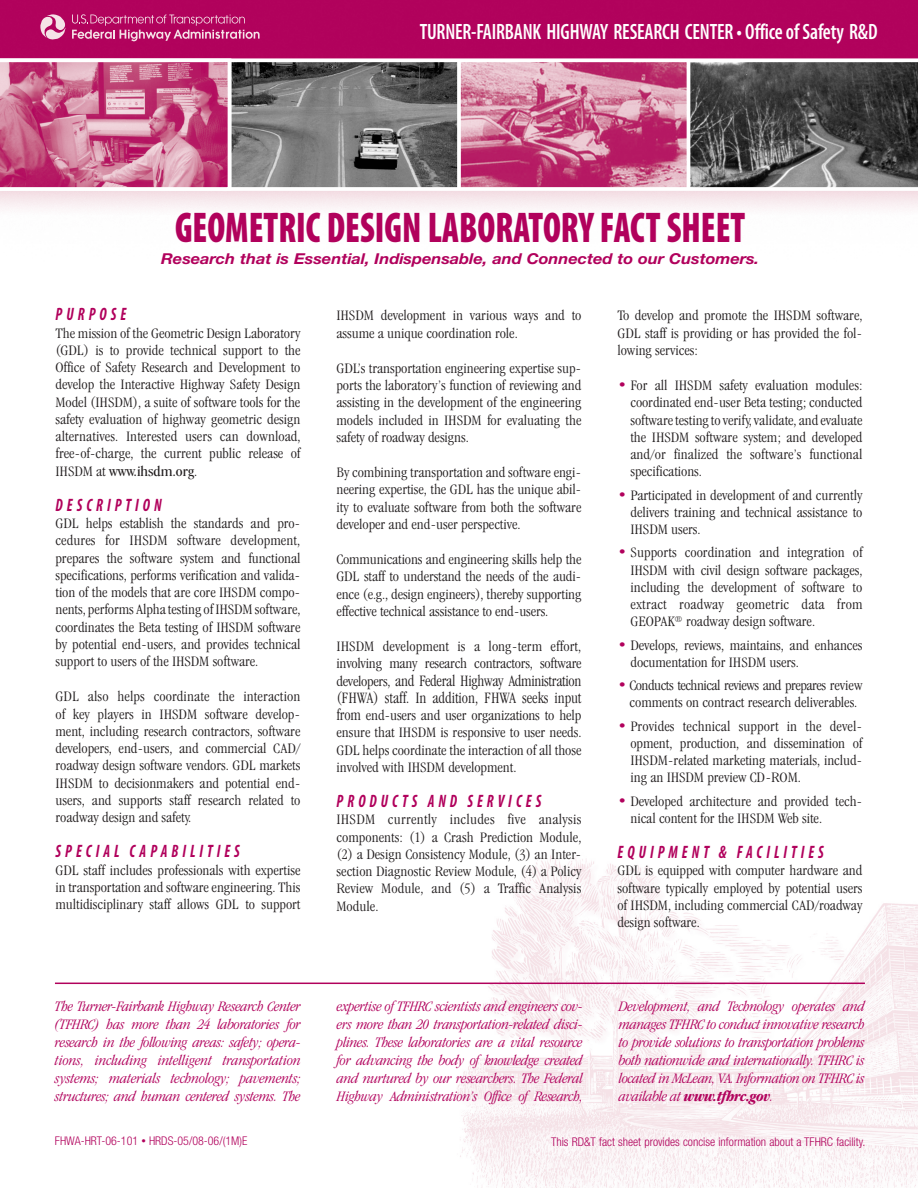
<style>
.page{position:relative;width:918px;height:1188px;background:#fff}
.page>*{position:absolute;margin:0;border:0;box-sizing:border-box;transform-origin:0 0}
.t1{font:900 condensed 43.2px "Myriad Pro";color:#b1015c;scale:.83 1}
.t2{font:600 condensed 22.35px "Myriad Pro";letter-spacing:-.01em;color:#fff;scale:.91 1}
.t3{font:italic 700 condensed 18px "Myriad Pro";letter-spacing:.27em;color:#b1015c;scale:.83 1}
.t4{font:300 condensed 16.5px/17.2px "Garamond IT Cby BT";letter-spacing:-.02em;color:#231f20}
.t5{font:300 condensed 15px/17.2px "Garamond IT Cby BT";letter-spacing:-.005em;color:#231f20;text-align:justify;scale:1.1 1}
.t6{font:italic 300 condensed 15px/18px "Garamond IT Cby BT";letter-spacing:-.03em;color:#b1015c;text-align:justify;scale:1.1 1}
.t7{font:italic 700 15px "Helvetica Neue";letter-spacing:-.005em;color:#b1015c;scale:1.1 1}
.t8{font:300 condensed 12px "Helvetica Neue";color:#b1015c}
.s1{font-weight:400}
.s2{font-size:15px}
.s3{font-size:16.5px}
.s4{color:#b1015c}
.s5{font-weight:700}
.s6{font-size:9px}
</style>
<div class="page">
<img style="left:0;top:0;width:918px;height:210px">
<img style="left:451px;top:855px;width:467px;height:333px">
<hr style="left:55px;top:983px;width:810px;height:1px;background:#b1015c">
<img style="left:461px;top:62px;width:226px;height:125px">
<svg style="left:690px;top:62px;width:228px;height:125px;background:#515151"></svg>
<svg style="left:231px;top:62px;width:226px;height:125px;background:#727272"></svg>
<svg style="left:231px;top:58px;width:687px;height:4px"></svg>
<svg style="left:231px;top:187px;width:687px;height:4px"></svg>
<svg style="left:457px;top:60px;width:4px;height:129px"></svg>
<hr style="left:687px;top:60px;width:3px;height:129px;background:#fff">
<svg style="left:40px;top:12px;width:26px;height:29px"></svg>
<svg style="left:72px;top:14px;width:188px;height:27px;background:#bf3179"></svg>
<svg style="left:0;top:58px;width:231px;height:133px;background:#ce7297"></svg>
<h2 class="t2" style="left:420px;top:17px;width:505px">TURNER-FAIRBANK HIGHWAY RESEARCH CENTER • Office of Safety R&amp;D</h2>
<h1 class="t1" style="left:175px;top:200px;width:689px">GEOMETRIC DESIGN LABORATORY FACT SHEET</h1>
<p class="t7" style="left:161px;top:250px;width:545px">Research that is Essential, Indispensable, and Connected to our Customers.</p>
<p class="t3" style="left:56px;top:303px;width:87px">PURPOSE</p>
<p class="t5" style="left:56px;top:324px;width:224px">The mission of the Geometric Design Laboratory (GDL) is to provide technical support to the Office of Safety Research and Development to develop the Interactive Highway Safety Design Model (IHSDM), a suite of software tools for the safety evaluation of highway geometric design alternatives. Interested users can download, free-of-charge, the current public release of IHSDM at <span class="s1">www.ihsdm.org</span>.</p>
<p class="t3" style="left:56px;top:494px;width:129px">DESCRIPTION</p>
<p class="t5" style="left:56px;top:514px;width:224px;text-align:left">GDL helps establish the standards and pro&shy;cedures for IHSDM software development, prepares the software system and functional specifications, performs verification and valida&shy;tion of the models that are core IHSDM compo&shy;nents, performs Alpha testing of IHSDM software, coordinates the Beta testing of IHSDM software by potential end-users, and provides technical support to users of the IHSDM software.</p>
<p class="t5" style="left:56px;top:688px;width:224px">GDL also helps coordinate the interaction of key players in IHSDM software develop&shy;ment, including research contractors, software developers, end-users, and commercial CAD/ roadway design software vendors. GDL markets IHSDM to decisionmakers and potential end&shy;users, and supports staff research related to roadway design and safety.</p>
<p class="t3" style="left:56px;top:840px;width:223px">SPECIAL CAPABILITIES</p>
<p class="t5" style="left:56px;top:861px;width:224px">GDL staff includes professionals with expertise in transportation and software engineering. This multidisciplinary staff allows GDL to support</p>
<p class="t5" style="left:336px;top:307px;width:224px">IHSDM development in various ways and to assume a unique coordination role.</p>
<p class="t5" style="left:336px;top:359px;width:224px">GDL’s transportation engineering expertise sup&shy;ports the laboratory’s function of reviewing and assisting in the development of the engineering models included in IHSDM for evaluating the safety of roadway designs.</p>
<p class="t5" style="left:336px;top:464px;width:224px">By combining transportation and software engi&shy;neering expertise, the GDL has the unique abil&shy;ity to evaluate software from both the software developer and end-user perspective.</p>
<p class="t5" style="left:336px;top:551px;width:224px">Communications and engineering skills help the GDL staff to understand the needs of the audi&shy;ence (e.g., design engineers), thereby supporting effective technical assistance to end-users.</p>
<p class="t5" style="left:336px;top:638px;width:224px">IHSDM development is a long-term effort, involving many research contractors, software</p>
<p class="t4" style="left:336px;top:672px;width:247px"><span class="s2">developers,</span> and Federal Highway Admin-istration (FHWA) staff. In addition, FHWA seeks input</p>
<p class="t5" style="left:336px;top:707px;width:224px"><span class="s3">from</span> end-users and user organizations to help ensure that IHSDM is responsive to user needs.<br>GDL helps coordinate the inter-action of all those involved with IHSDM development.</p>
<p class="t3" style="left:337px;top:790px;width:248px">PRODUCTS AND SERVICES</p>
<p class="t5" style="left:336px;top:811px;width:224px;text-align:left">IHSDM currently includes five analysis components: (1) a Crash Prediction Module, (2) a Design Consistency Module, (3) an Inter&shy;section Diagnostic Review Module, (4) a Policy Review Module, and (5) a Traffic Analysis Module.</p>
<p class="t5" style="left:617px;top:307px;width:224px">To develop and promote the IHSDM software, GDL staff is providing or has provided the fol&shy;lowing services:</p>
<p class="t5" style="left:630px;top:377px;width:212px;text-indent:-13px"><span class="s4">•</span> For all IHSDM safety evaluation modules: coordinated end-user Beta testing; conducted software testing to verify, validate, and evaluate the IHSDM software system; and developed and/or finalized the software’s functional specifications.</p>
<p class="t5" style="left:630px;top:486px;width:212px;text-indent:-13px"><span class="s4">•</span> Participated in development of and currently delivers training and technical assistance to IHSDM users.</p>
<p class="t5" style="left:630px;top:544px;width:213px;text-indent:-13px"><span class="s4">•</span> Supports coordination and integration of IHSDM with civil design software packages, including the development of software to extract roadway geometric data from GEOPAK<sup>®</sup> roadway design software.</p>
<p class="t5" style="left:630px;top:636px;width:212px;text-indent:-13px"><span class="s4">•</span> Develops, reviews, maintains, and enhances documentation for IHSDM users.</p>
<p class="t5" style="left:617px;top:677px;width:224px;text-align:center"><span class="s4">•</span> Conducts technical reviews and prepares review comments on contract research deliverables.</p>
<p class="t5" style="left:630px;top:717px;width:212px;text-indent:-13px"><span class="s4">•</span> Provides technical support in the devel&shy;opment, production, and dissemination of IHSDM-related marketing materials, includ&shy;ing an IHSDM preview CD-ROM.</p>
<p class="t5" style="left:630px;top:792px;width:210px;text-indent:-13px"><span class="s4">•</span> Developed architecture and provided tech&shy;nical content for the IHSDM Web site.</p>
<p class="t3" style="left:618px;top:841px;width:250px">EQUIPMENT &amp; FACILITIES</p>
<p class="t5" style="left:617px;top:862px;width:224px">GDL is equipped with computer hardware and software typically employed by potential users of IHSDM, including commercial CAD/roadway design software.</p>
<p class="t6" style="left:55px;top:997px;width:225px">The Turner-Fairbank Highway Research Center (TFHRC) has more than 24 laboratories for research in the following areas: safety; opera&shy;tions, including intelligent transportation systems; materials technology; pavements; structures; and human centered systems. The</p>
<p class="t6" style="left:337px;top:997px;width:225px">expertise of TFHRC scientists and engineers cov&shy;ers more than 20 transportation-related disci&shy;plines. These laboratories are a vital resource for advancing the body of knowledge created and nurtured by our researchers. The Federal Highway Administration’s Office of Research,</p>
<p class="t6" style="left:619px;top:997px;width:225px">Development, and Technology operates and manages TFHRC to conduct innovative research to provide solutions to transportation problems both nationwide and internationally. TFHRC is located in McLean, VA. Information on TFHRC is available at <span class="s5">www.tfhrc.gov</span>.</p>
<p class="t8" style="left:55px;top:1134px;width:194px">FHWA-HRT-06-101 <span class="s6">•</span> HRDS-05/08-06/(1M)E</p>
<p class="t8" style="left:551px;top:1135px;width:316px">This RD&amp;T fact sheet provides concise information about a TFHRC facility.</p>
</div>
